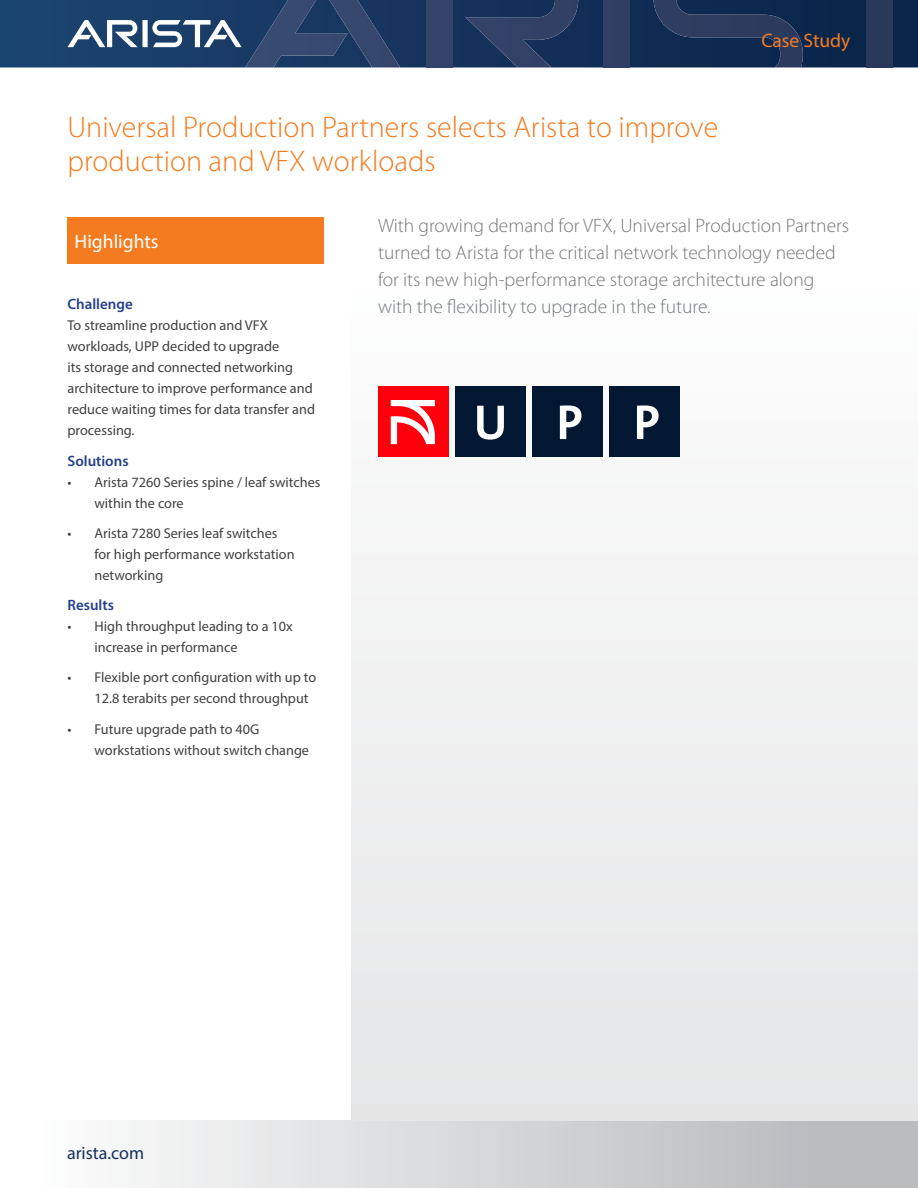
<style>
.page{position:relative;width:918px;height:1188px;background:#fff}
.page>*{position:absolute;margin:0;border:0;box-sizing:border-box;transform-origin:0 0}
.t1{font:300 30px/34.5px "Myriad Pro";color:#f47b20}
.t2{font:300 19.5px/27px "Myriad Pro";color:#77787b}
.t3{font:19.5px "Myriad Pro";color:#fff}
.t4{font:19.5px "Myriad Pro";color:#f47b20}
.t5{font:18px "Myriad Pro";color:#16325c}
.t6{font:600 15px "Myriad Pro";color:#25408f}
.t7{font:14.25px/21px "Myriad Pro";color:#414042}
</style>
<div class="page">
<svg style="left:0;top:0;width:918px;height:68px;background:#14335a"></svg>
<div style="left:426px;top:0;width:26px;height:68px;background:#34446a"></div>
<svg style="left:465px;top:0;width:113px;height:68px;background:#233a60"></svg>
<svg style="left:67px;top:0;width:333px;height:68px;background:#345076"></svg>
<div style="left:604px;top:0;width:26px;height:68px;background:#2f3f63"></div>
<svg style="left:654px;top:0;width:149px;height:68px;background:#1c3257"></svg>
<div style="left:867px;top:0;width:26px;height:68px;background:#2a385a"></div>
<div style="left:0;top:1120px;width:918px;height:68px;background:linear-gradient(to right,#fff,#b3b5b7)"></div>
<div style="left:351px;top:203px;width:567px;height:917px;background:linear-gradient(to right,#f1f1f2,#f2f2f3)"></div>
<div style="left:68px;top:217px;width:256px;height:47px;background:#f47b20"></div>
<div style="left:378px;top:387px;width:70px;height:70px;background:#fe000c"></div>
<div style="left:455px;top:387px;width:70px;height:70px;background:#021832"></div>
<div style="left:532px;top:387px;width:70px;height:70px;background:#021832"></div>
<div style="left:609px;top:387px;width:70px;height:70px;background:#021832"></div>
<svg style="left:391px;top:400px;width:44px;height:44px"></svg>
<svg style="left:477px;top:406px;width:27px;height:34px"></svg>
<svg style="left:560px;top:405px;width:22px;height:34px"></svg>
<svg style="left:637px;top:405px;width:22px;height:34px"></svg>
<h1 class="t1" style="left:68px;top:110px;width:652px">Universal Production Partners selects Arista to improve production and VFX workloads</h1>
<h2 class="t4" style="left:761px;top:29px;width:91px">Case Study</h2>
<h2 class="t3" style="left:75px;top:229px;width:86px">Highlights</h2>
<p class="t6" style="left:68px;top:295px;width:67px">Challenge</p>
<p class="t7" style="left:68px;top:315px;width:249px">To streamline production and VFX workloads, UPP decided to upgrade<br>its storage and connected networking architecture to improve performance and reduce waiting times for data transfer and processing.</p>
<p class="t6" style="left:68px;top:451px;width:63px">Solutions</p>
<p class="t7" style="left:95px;top:471px;width:228px;text-indent:-27px">• Arista 7260 Series spine / leaf switches within the core</p>
<p class="t7" style="left:95px;top:522px;width:202px;text-indent:-27px">• Arista 7280 Series leaf switches for high performance workstation networking</p>
<p class="t6" style="left:68px;top:596px;width:48px">Results</p>
<p class="t7" style="left:95px;top:616px;width:200px;text-indent:-27px">• High throughput leading to a 10x increase in performance</p>
<p class="t7" style="left:95px;top:667px;width:223px;text-indent:-27px">• Flexible port configuration with up to<br>12.8 terabits per second throughput</p>
<p class="t7" style="left:95px;top:718px;width:216px;text-indent:-27px">• Future upgrade path to 40G workstations without switch change</p>
<h2 class="t2" style="left:378px;top:212px;width:473px">With growing demand for VFX, Universal Production Partners turned to Arista for the critical network technology needed for its new high-performance storage architecture along with the flexibility to upgrade in the future.</h2>
<p class="t5" style="left:67px;top:1142px;width:79px">arista.com</p>
</div>
